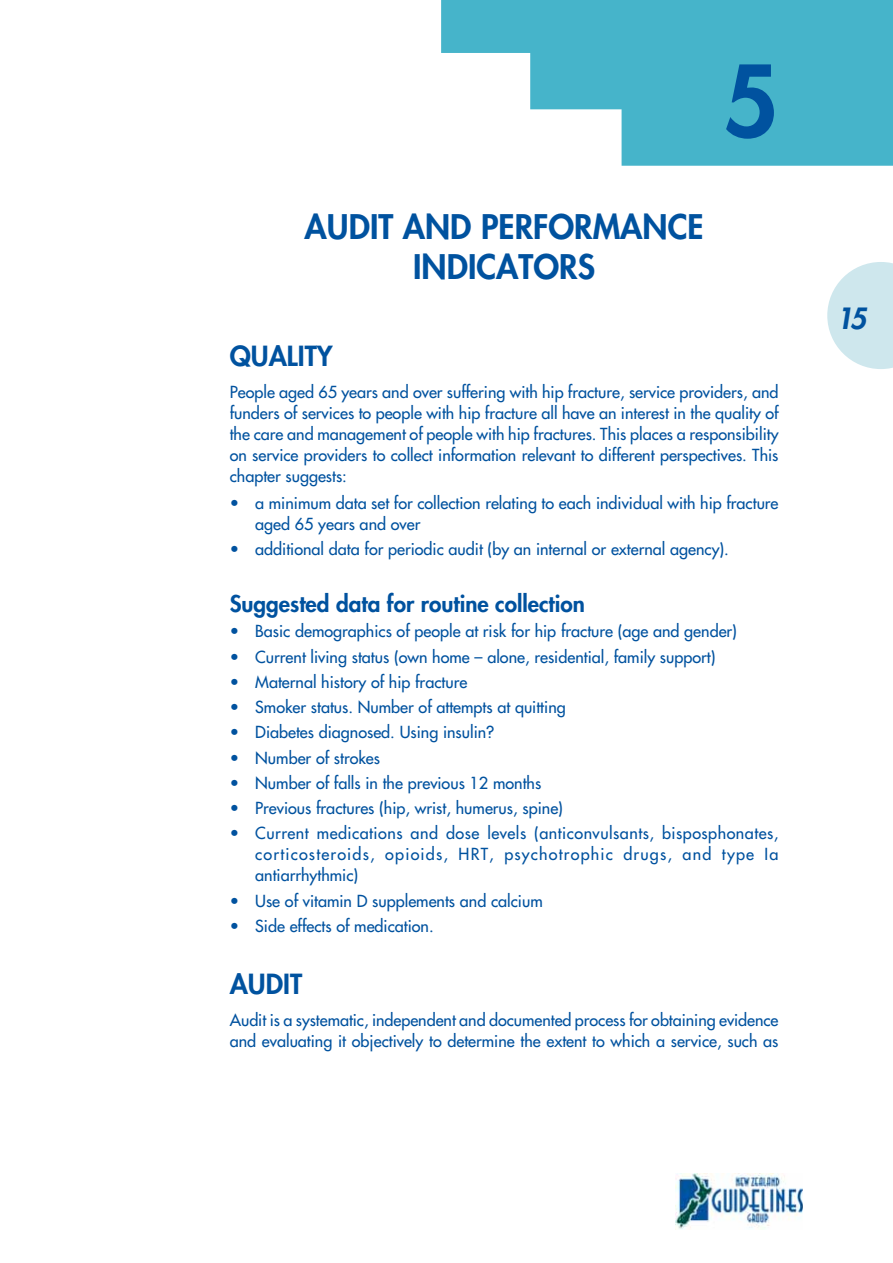
<style>
.page{position:relative;width:893px;height:1263px;background:#fff}
.page>*{position:absolute;margin:0;border:0;box-sizing:border-box;transform-origin:0 0}
.t1{font:800 96px "Futura Maori";color:#00529f}
.t2{font:800 33px/39.6px "Futura Maori";color:#00529f;text-align:center}
.t3{font:italic 800 28.5px "Futura Maori";color:#00529f}
.t4{font:800 27px "Futura Maori";color:#00529f}
.t5{font:800 22.5px "Futura Maori";color:#00529f}
.t6{font:16.2px/21px "Futura GG Maori";color:#00529f;text-align:justify}
</style>
<div class="page">
<img style="left:675px;top:1174px;width:127px;height:56px">
<svg style="left:441px;top:0;width:451px;height:166px;fill:#46b4ca"></svg>
<svg style="left:827px;top:262px;width:65px;height:107px"></svg>
<h1 class="t1" style="left:723px;top:46px;width:57px">5</h1>
<h2 class="t2" style="left:304px;top:211px;width:400px">AUDIT AND PERFORMANCE<br>INDICATORS</h2>
<h3 class="t4" style="left:230px;top:341px;width:104px">QUALITY</h3>
<p class="t6" style="left:230px;top:383px;width:550px">People aged 65 years and over suffering with hip fracture, service providers, and funders of services to people with hip fracture all have an interest in the quality of the care and management of people with hip fractures. This places a responsibility on service providers to collect information relevant to different perspectives. This chapter suggests:</p>
<p class="t6" style="left:255px;top:495px;width:525px;text-indent:-26px">• a minimum data set for collection relating to each individual with hip fracture aged 65 years and over</p>
<p class="t6" style="left:230px;top:541px;width:500px">• additional data for periodic audit (by an internal or external agency).</p>
<h3 class="t5" style="left:230px;top:591px;width:357px">Suggested data for routine collection</h3>
<p class="t6" style="left:230px;top:623px;width:509px">• Basic demographics of people at risk for hip fracture (age and gender)</p>
<p class="t6" style="left:230px;top:648px;width:487px">• Current living status (own home – alone, residential, family support)</p>
<p class="t6" style="left:230px;top:674px;width:239px">• Maternal history of hip fracture</p>
<p class="t6" style="left:230px;top:699px;width:337px">• Smoker status. Number of attempts at quitting</p>
<p class="t6" style="left:230px;top:724px;width:265px">• Diabetes diagnosed. Using insulin?</p>
<p class="t6" style="left:230px;top:749px;width:152px">• Number of strokes</p>
<p class="t6" style="left:230px;top:775px;width:313px">• Number of falls in the previous 12 months</p>
<p class="t6" style="left:230px;top:800px;width:335px">• Previous fractures (hip, wrist, humerus, spine)</p>
<p class="t6" style="left:255px;top:825px;width:525px;text-indent:-26px">• Current medications and dose levels (anticonvulsants, bisposphonates, corticosteroids, opioids, HRT, psychotrophic drugs, and type Ia antiarrhythmic)</p>
<p class="t6" style="left:230px;top:892px;width:314px">• Use of vitamin D supplements and calcium</p>
<p class="t6" style="left:230px;top:918px;width:205px">• Side effects of medication.</p>
<h3 class="t4" style="left:230px;top:969px;width:74px">AUDIT</h3>
<p class="t6" style="left:230px;top:1011px;width:550px">Audit is a systematic, independent and documented process for obtaining evidence and evaluating it objectively to determine the extent to which a service, such as</p>
<h3 class="t3" style="left:836px;top:302px;width:32px">15</h3>
</div>
